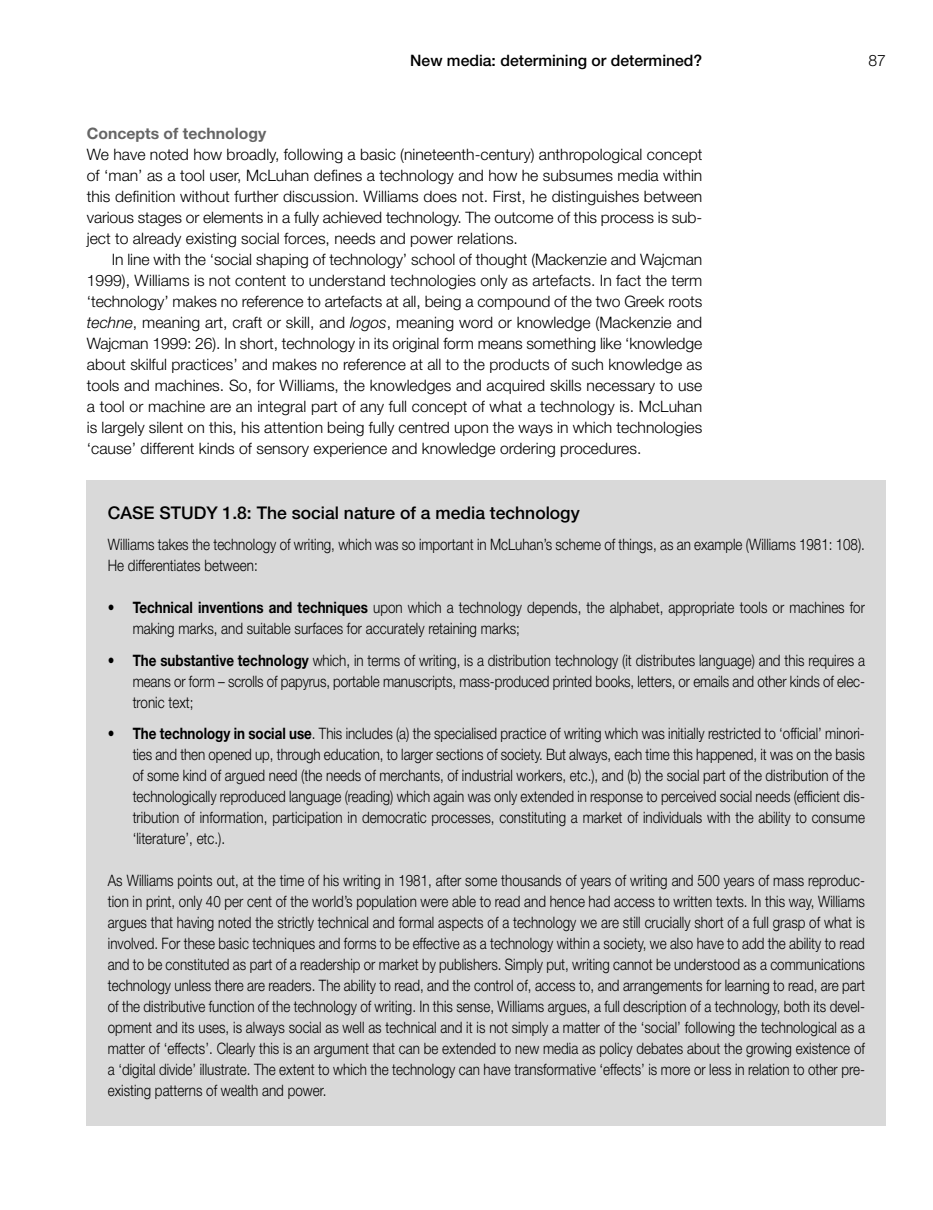
<style>
.page{position:relative;width:933px;height:1210px;background:#fff}
.page>*{position:absolute;margin:0;border:0;box-sizing:border-box;transform-origin:0 0}
.t1{font:500 17.5px "Helvetica Neue";color:#000}
.t2{font:300 15.75px/21px "Helvetica Neue";color:#000;text-align:justify;scale:.85 1}
.t3{font:300 15.75px/21px "Helvetica Neue";color:#000;text-align:justify}
.t4{font:500 15.75px "Helvetica Neue";color:#000}
.t5{font:700 15.75px "Helvetica Neue";color:#666}
.s1{font-style:italic}
.s2{font-weight:700}
</style>
<div class="page">
<div style="left:87px;top:480px;width:798px;height:645px;background:#d9d9d9"></div>
<p class="t4" style="left:410px;top:55px;width:293px">New media: determining or determined?</p>
<p class="t3" style="left:868px;top:51px;width:19px">87</p>
<p class="t5" style="left:87px;top:128px;width:181px">Concepts of technology</p>
<p class="t3" style="left:87px;top:145px;width:617px">We have noted how broadly, following a basic (nineteenth-century) anthropological concept of ‘man’ as a tool user, McLuhan defines a technology and how he subsumes media within this definition without further discussion. Williams does not. First, he distinguishes between various stages or elements in a fully achieved technology. The outcome of this process is sub&shy;ject to already existing social forces, needs and power relations.</p>
<p class="t3" style="left:87px;top:250px;width:617px;text-indent:25px">In line with the ‘social shaping of technology’ school of thought (Mackenzie and Wajcman 1999), Williams is not content to understand technologies only as artefacts. In fact the term ‘technology’ makes no reference to artefacts at all, being a compound of the two Greek roots <span class="s1">techne</span>, meaning art, craft or skill, and <span class="s1">logos</span>, meaning word or knowledge (Mackenzie and Wajcman 1999: 26). In short, technology in its original form means something like ‘knowledge about skilful practices’ and makes no reference at all to the products of such knowledge as tools and machines. So, for Williams, the knowledges and acquired skills necessary to use a tool or machine are an integral part of any full concept of what a technology is. McLuhan is largely silent on this, his attention being fully centred upon the ways in which technologies ‘cause’ different kinds of sensory experience and knowledge ordering procedures.</p>
<p class="t1" style="left:108px;top:506px;width:473px">CASE STUDY 1.8: The social nature of a media technology</p>
<p class="t2" style="left:108px;top:536px;width:892px">Williams takes the technology of writing, which was so important in McLuhan’s scheme of things, as an example (Williams 1981: 108).<br>He differentiates between:</p>
<p class="t2" style="left:133px;top:599px;width:863px;text-indent:-25px">• <span class="s2">Technical inventions and techniques</span> upon which a technology depends, the alphabet, appropriate tools or machines for making marks, and suitable surfaces for accurately retaining marks;</p>
<p class="t2" style="left:133px;top:651px;width:863px;text-indent:-25px">• <span class="s2">The substantive technology</span> which, in terms of writing, is a distribution technology (it distributes language) and this requires a means or form – scrolls of papyrus, portable manuscripts, mass-produced printed books, letters, or emails and other kinds of elec&shy;tronic text;</p>
<p class="t2" style="left:133px;top:725px;width:863px;text-indent:-25px">• <span class="s2">The technology in social use</span>. This includes (a) the specialised practice of writing which was initially restricted to ‘official’ minori&shy;ties and then opened up, through education, to larger sections of society. But always, each time this happened, it was on the basis of some kind of argued need (the needs of merchants, of industrial workers, etc.), and (b) the social part of the distribution of the technologically reproduced language (reading) which again was only extended in response to perceived social needs (efficient dis&shy;tribution of information, participation in democratic processes, constituting a market of individuals with the ability to consume ‘literature’, etc.).</p>
<p class="t2" style="left:108px;top:872px;width:892px">As Williams points out, at the time of his writing in 1981, after some thousands of years of writing and 500 years of mass reproduc&shy;tion in print, only 40 per cent of the world’s population were able to read and hence had access to written texts. In this way, Williams argues that having noted the strictly technical and formal aspects of a technology we are still crucially short of a full grasp of what is involved. For these basic techniques and forms to be effective as a technology within a society, we also have to add the ability to read and to be constituted as part of a readership or market by publishers. Simply put, writing cannot be understood as a communications technology unless there are readers. The ability to read, and the control of, access to, and arrangements for learning to read, are part of the distributive function of the technology of writing. In this sense, Williams argues, a full description of a technology, both its devel&shy;opment and its uses, is always social as well as technical and it is not simply a matter of the ‘social’ following the technological as a matter of ‘effects’. Clearly this is an argument that can be extended to new media as policy debates about the growing existence of a ‘digital divide’ illustrate. The extent to which the technology can have transformative ‘effects’ is more or less in relation to other pre&shy;existing patterns of wealth and power.</p>
</div>
